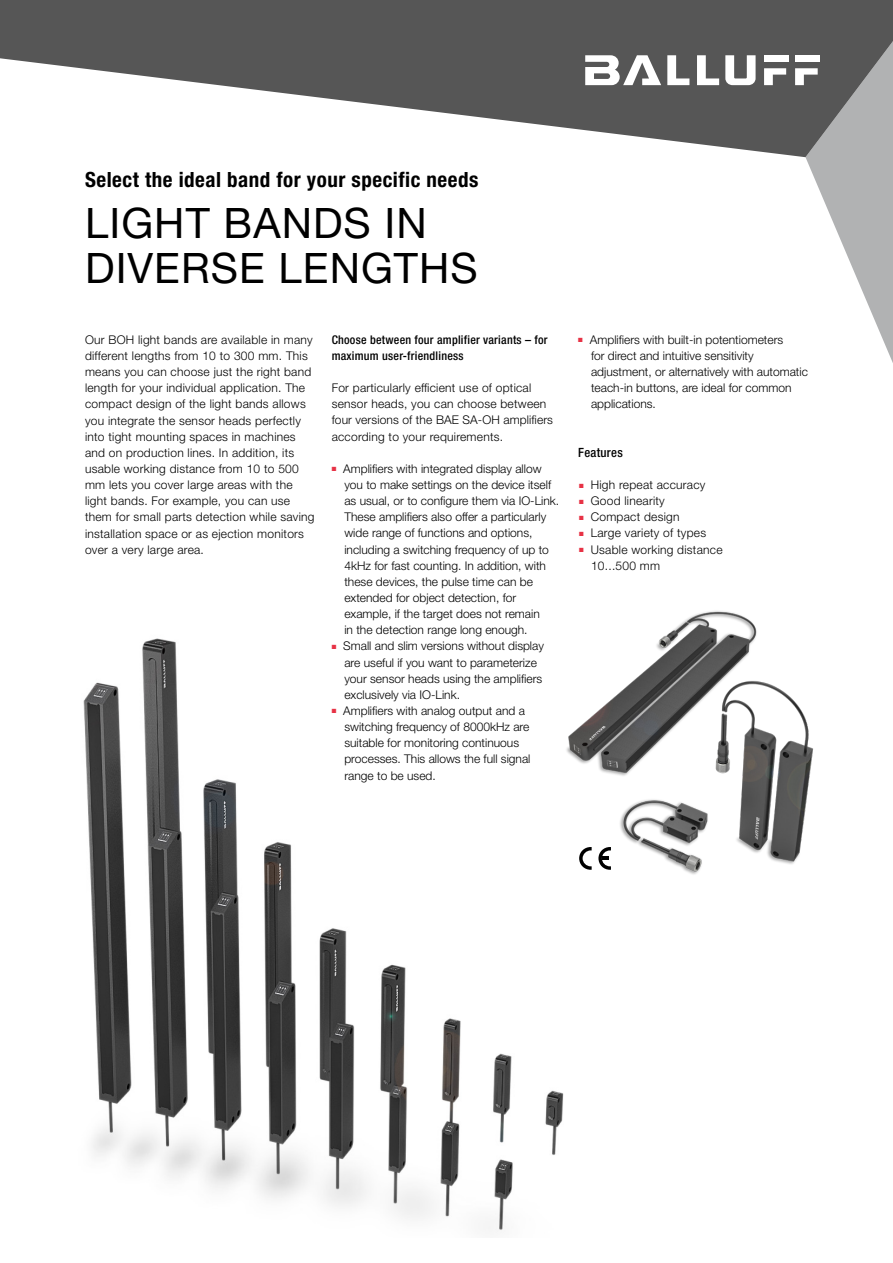
<style>
.page{position:relative;width:893px;height:1263px;background:#fff}
.page>*{position:absolute;margin:0;border:0;box-sizing:border-box;transform-origin:0 0}
.t1{font:42px/45px "Helvetica Neue LT Pro";letter-spacing:.025em;color:#000}
.t2{font:700 condensed 21px "Helvetica Neue LT Pro";letter-spacing:.025em;color:#000}
.t3{font:500 condensed 12.75px "Helvetica Neue LT Pro";letter-spacing:.02em;color:#000}
.t4{font:300 12px/16.2px "Helvetica Neue LT Pro";color:#000}
.t5{font:300 12px/16.2px "Helvetica Neue LT Pro";letter-spacing:.02em;color:#000}
.t6{font:500 condensed 12px/16.2px "Helvetica Neue LT Pro";letter-spacing:.02em;color:#000}
.s1{color:#e73245}
</style>
<div class="page">
<svg style="left:805px;top:157px;width:88px;height:206px"></svg>
<svg style="left:0;top:0;width:893px;height:157px;fill:#565656"></svg>
<img style="left:83px;top:638px;width:481px;height:594px">
<svg style="left:585px;top:55px;width:76px;height:30px"></svg>
<svg style="left:667px;top:55px;width:22px;height:30px"></svg>
<svg style="left:697px;top:55px;width:22px;height:30px"></svg>
<svg style="left:725px;top:55px;width:31px;height:30px"></svg>
<svg style="left:764px;top:68px;width:22px;height:17px"></svg>
<div style="left:764px;top:55px;width:24px;height:7px;background:#fff"></div>
<svg style="left:795px;top:68px;width:23px;height:17px"></svg>
<div style="left:795px;top:55px;width:24px;height:7px;background:#fff"></div>
<img style="left:557px;top:611px;width:256px;height:266px">
<svg style="left:579px;top:847px;width:13px;height:23px"></svg>
<svg style="left:598px;top:847px;width:13px;height:23px"></svg>
<h2 class="t2" style="left:85px;top:167px;width:395px">Select the ideal band for your specific needs</h2>
<h1 class="t1" style="left:85px;top:199px;width:394px">LIGHT BANDS IN<br>DIVERSE LENGTHS</h1>
<p class="t6" style="left:332px;top:331px;width:217px">Choose between four amplifier variants – for maximum user-friendliness</p>
<p class="t5" style="left:332px;top:380px;width:223px">For particularly efficient use of optical sensor heads, you can choose between four versions of the BAE SA-OH amplifiers according to your requirements.</p>
<p class="t4" style="left:344px;top:460px;width:216px;text-indent:-13px"><span class="s1">■</span> Amplifiers with integrated display allow you to make settings on the device itself as usual, or to configure them via IO-Link.<br>These amplifiers also offer a particularly wide range of functions and options, including a switching frequency of up to 4kHz for fast counting. In addition, with these devices, the pulse time can be extended for object detection, for example, if the target does not remain<br>in the detection range long enough.</p>
<p class="t4" style="left:344px;top:638px;width:201px;text-indent:-13px"><span class="s1">■</span> Small and slim versions without display are useful if you want to parameterize your sensor heads using the amplifiers exclusively via IO-Link.</p>
<p class="t4" style="left:344px;top:702px;width:188px;text-indent:-13px"><span class="s1">■</span> Amplifiers with analog output and a switching frequency of 8000kHz are suitable for monitoring continuous processes. This allows the full signal range to be used.</p>
<p class="t5" style="left:85px;top:331px;width:231px">Our BOH light bands are available in many different lengths from 10 to 300 mm. This means you can choose just the right band length for your individual application. The compact design of the light bands allows you integrate the sensor heads perfectly into tight mounting spaces in machines and on production lines. In addition, its usable working distance from 10 to 500 mm lets you cover large areas with the light bands. For example, you can use them for small parts detection while saving installation space or as ejection monitors over a very large area.</p>
<p class="t4" style="left:591px;top:331px;width:218px;text-indent:-13px"><span class="s1">■</span> Amplifiers with built-in potentiometers<br>for direct and intuitive sensitivity adjustment, or alternatively with automatic teach-in buttons, are ideal for common applications.</p>
<p class="t3" style="left:578px;top:445px;width:46px">Features</p>
<p class="t5" style="left:579px;top:476px;width:128px"><span class="s1">■</span> High repeat accuracy</p>
<p class="t5" style="left:579px;top:492px;width:87px"><span class="s1">■</span> Good linearity</p>
<p class="t5" style="left:579px;top:509px;width:102px"><span class="s1">■</span> Compact design</p>
<p class="t5" style="left:579px;top:525px;width:128px"><span class="s1">■</span> Large variety of types</p>
<p class="t5" style="left:591px;top:541px;width:133px;text-indent:-12px"><span class="s1">■</span> Usable working distance<br>10...500 mm</p>
</div>
